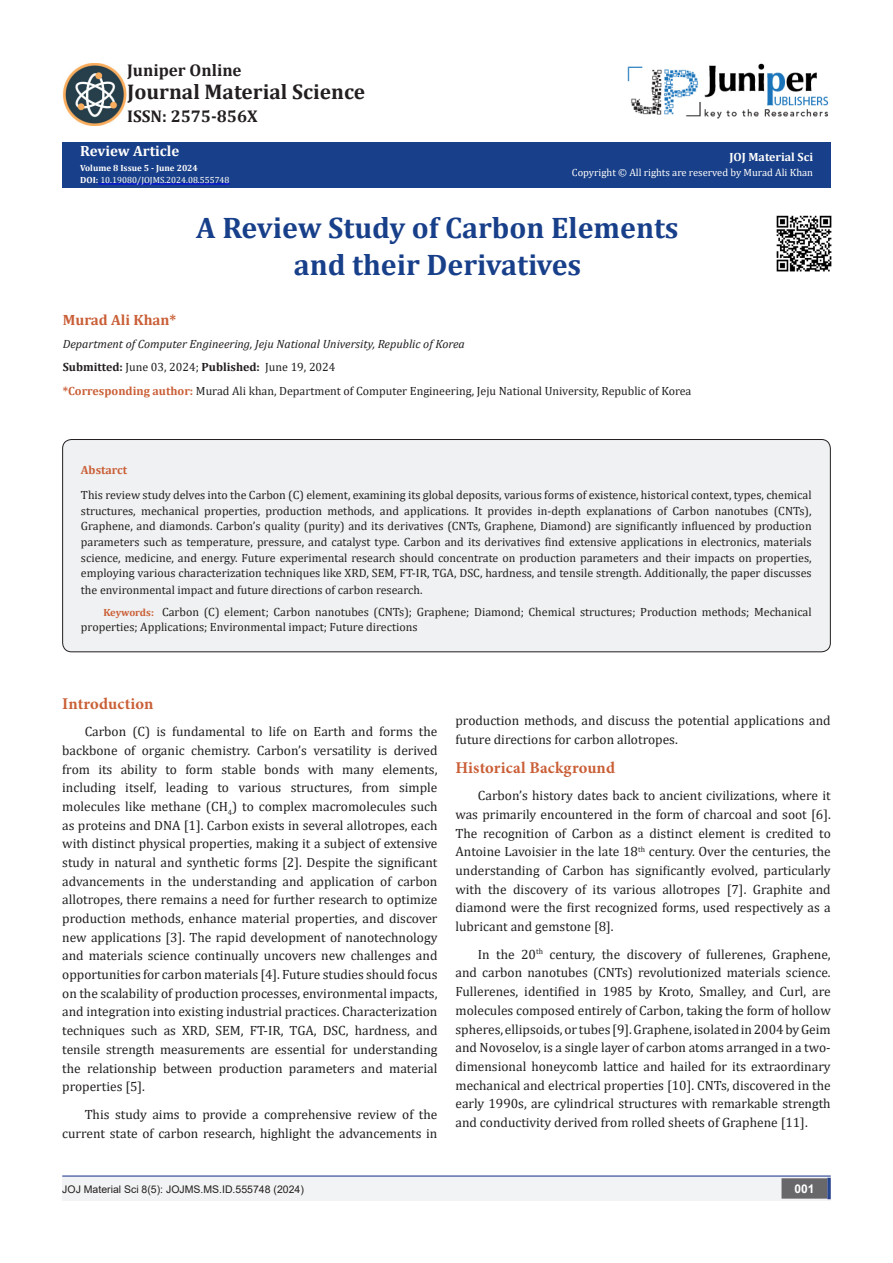
<style>
.page{position:relative;width:893px;height:1263px;background:#fff}
.page>*{position:absolute;margin:0;border:0;box-sizing:border-box;transform-origin:0 0}
.t1{font:700 29.85px/37.3px "Cambria";color:#183f89;text-align:center}
.t2{font:700 21.3px "Cambria";color:#231f20}
.t3{font:700 17.1px "Cambria";color:#231f20}
.t4{font:700 16.5px "Minion Pro";letter-spacing:.01em;color:#ca5f37}
.t5{font:700 15px "Cambria";color:#fffefc}
.t6{font:700 15px "Cambria";color:#ca5f37}
.t7{font:13.5px/18.8px "Cambria";color:#231f20;text-align:justify}
.t8{font:12px/15.8px "Cambria";color:#231f20;text-align:justify}
.t9{font:italic 12px "Cambria";color:#231f20}
.t10{font:700 12px "Cambria";color:#fffefc}
.t11{font:700 12px "Cambria";color:#ca5f37}
.t12{font:700 12px "Arial";color:#fff}
.t13{font:10.5px "Cambria";color:#fffefc}
.t14{font:10.5px "Arial";color:#231f20}
.t15{font:9px "Cambria";color:#fff}
.t16{font:700 9px "Cambria";color:#fffefc}
.s1{font-weight:700;color:#fffefc}
.s2{font-weight:700}
.s3{font-weight:700;color:#ca5f37}
.s4{font-weight:700;font-size:10.5px;color:#ca5f37}
</style>
<div class="page">
<div style="left:62px;top:143px;width:769px;height:45px;background:#183f89"></div>
<hr style="left:98px;top:184px;width:132px;height:1px;background:#00f">
<div style="left:62px;top:1177px;width:393px;height:24px;background:#f2f3f4"></div>
<div style="left:455px;top:1177px;width:376px;height:24px;background:#f2f3f4"></div>
<div style="left:782px;top:1179px;width:45px;height:19px;background:#68676a"></div>
<div style="left:781px;top:1178px;width:46px;height:20px;border:2px solid #68676a"></div>
<svg style="left:827px;top:1178px;width:4px;height:21px"></svg>
<hr style="left:62px;top:1175px;width:769px;height:1px;background:#253f8e">
<img style="left:627px;top:63px;width:202px;height:56px">
<img style="left:62px;top:64px;width:64px;height:62px">
<div style="left:63px;top:439px;width:767px;height:213px;background:#f0f1f2;border-radius:9px"></div>
<div style="left:62px;top:439px;width:769px;height:213px;border:1px solid #231f20;border-radius:9px"></div>
<img style="left:776px;top:215px;width:56px;height:57px">
<p class="t3" style="left:127px;top:58px;width:116px">Juniper Online</p>
<p class="t2" style="left:127px;top:77px;width:240px">Journal Material Science</p>
<p class="t3" style="left:127px;top:105px;width:132px">ISSN: 2575-856X</p>
<p class="t5" style="left:80px;top:140px;width:101px">Review Article</p>
<p class="t16" style="left:80px;top:162px;width:119px">Volume 8 Issue 5 - June 2024</p>
<p class="t15" style="left:80px;top:175px;width:151px"><span class="s1">DOI:</span> 10.19080/JOJMS.2024.08.555748</p>
<p class="t10" style="left:729px;top:148px;width:85px">JOJ Material Sci</p>
<p class="t13" style="left:572px;top:166px;width:243px">Copyright © All rights are reserved by Murad Ali Khan</p>
<p class="t1" style="left:196px;top:208px;width:484px">A Review Study of Carbon Elements and their Derivatives</p>
<p class="t6" style="left:63px;top:309px;width:115px">Murad Ali Khan*</p>
<p class="t9" style="left:63px;top:335px;width:404px">Department of Computer Engineering, Jeju National University, Republic of Korea</p>
<p class="t8" style="left:63px;top:359px;width:274px"><span class="s2">Submitted:</span> June 03, 2024; <span class="s2">Published:</span> June 19, 2024</p>
<p class="t8" style="left:63px;top:383px;width:630px"><span class="s3">*Corresponding author:</span> Murad Ali khan, Department of Computer Engineering, Jeju National University, Republic of Korea</p>
<p class="t11" style="left:81px;top:462px;width:48px">Abstarct</p>
<p class="t8" style="left:81px;top:487px;width:732px">This review study delves into the Carbon (C) element, examining its global deposits, various forms of existence, historical context, types, chemical structures, mechanical properties, production methods, and applications. It provides in-depth explanations of Carbon nanotubes (CNTs), Graphene, and diamonds. Carbon’s quality (purity) and its derivatives (CNTs, Graphene, Diamond) are significantly influenced by production parameters such as temperature, pressure, and catalyst type. Carbon and its derivatives find extensive applications in electronics, materials science, medicine, and energy. Future experimental research should concentrate on production parameters and their impacts on properties, employing various characterization techniques like XRD, SEM, FT-IR, TGA, DSC, hardness, and tensile strength. Additionally, the paper discusses the environmental impact and future directions of carbon research.</p>
<p class="t8" style="left:81px;top:604px;width:732px;text-indent:22px"><span class="s4">Keywords:</span> Carbon (C) element; Carbon nanotubes (CNTs); Graphene; Diamond; Chemical structures; Production methods; Mechanical properties; Applications; Environmental impact; Future directions</p>
<p class="t4" style="left:62px;top:692px;width:93px">Introduction</p>
<p class="t7" style="left:62px;top:722px;width:377px;text-indent:22px">Carbon (C) is fundamental to life on Earth and forms the backbone of organic chemistry. Carbon’s versatility is derived from its ability to form stable bonds with many elements, including itself, leading to various structures, from simple molecules like methane (CH<sub>4</sub>) to complex macromolecules such as proteins and DNA [1]. Carbon exists in several allotropes, each with distinct physical properties, making it a subject of extensive study in natural and synthetic forms [2]. Despite the significant advancements in the understanding and application of carbon allotropes, there remains a need for further research to optimize production methods, enhance material properties, and discover new applications [3]. The rapid development of nanotechnology and materials science continually uncovers new challenges and opportunities for carbon materials [4]. Future studies should focus on the scalability of production processes, environmental impacts, and integration into existing industrial practices. Characterization techniques such as XRD, SEM, FT-IR, TGA, DSC, hardness, and tensile strength measurements are essential for understanding the relationship between production parameters and material properties [5].</p>
<p class="t7" style="left:62px;top:1105px;width:377px;text-align:right">This study aims to provide a comprehensive review of the current state of carbon research, highlight the advancements in</p>
<p class="t7" style="left:455px;top:711px;width:377px">production methods, and discuss the potential applications and future directions for carbon allotropes.</p>
<p class="t4" style="left:455px;top:756px;width:161px">Historical Background</p>
<p class="t7" style="left:455px;top:786px;width:377px;text-indent:22px">Carbon’s history dates back to ancient civilizations, where it was primarily encountered in the form of charcoal and soot [6].<br>The recognition of Carbon as a distinct element is credited to Antoine Lavoisier in the late 18<sup>th</sup> century. Over the centuries, the understanding of Carbon has significantly evolved, particularly with the discovery of its various allotropes [7]. Graphite and diamond were the first recognized forms, used respectively as a lubricant and gemstone [8].</p>
<p class="t7" style="left:455px;top:945px;width:377px;text-indent:22px">In the 20<sup>th</sup> century, the discovery of fullerenes, Graphene, and carbon nanotubes (CNTs) revolutionized materials science.<br>Fullerenes, identified in 1985 by Kroto, Smalley, and Curl, are molecules composed entirely of Carbon, taking the form of hollow spheres, ellipsoids, or tubes [9]. Graphene, isolated in 2004 by Geim and Novoselov, is a single layer of carbon atoms arranged in a two&shy;dimensional honeycomb lattice and hailed for its extraordinary mechanical and electrical properties [10]. CNTs, discovered in the early 1990s, are cylindrical structures with remarkable strength and conductivity derived from rolled sheets of Graphene [11].</p>
<p class="t14" style="left:62px;top:1182px;width:243px">JOJ Material Sci 8(5): JOJMS.MS.ID.555748 (2024)</p>
<p class="t12" style="left:794px;top:1180px;width:22px">001</p>
</div>
